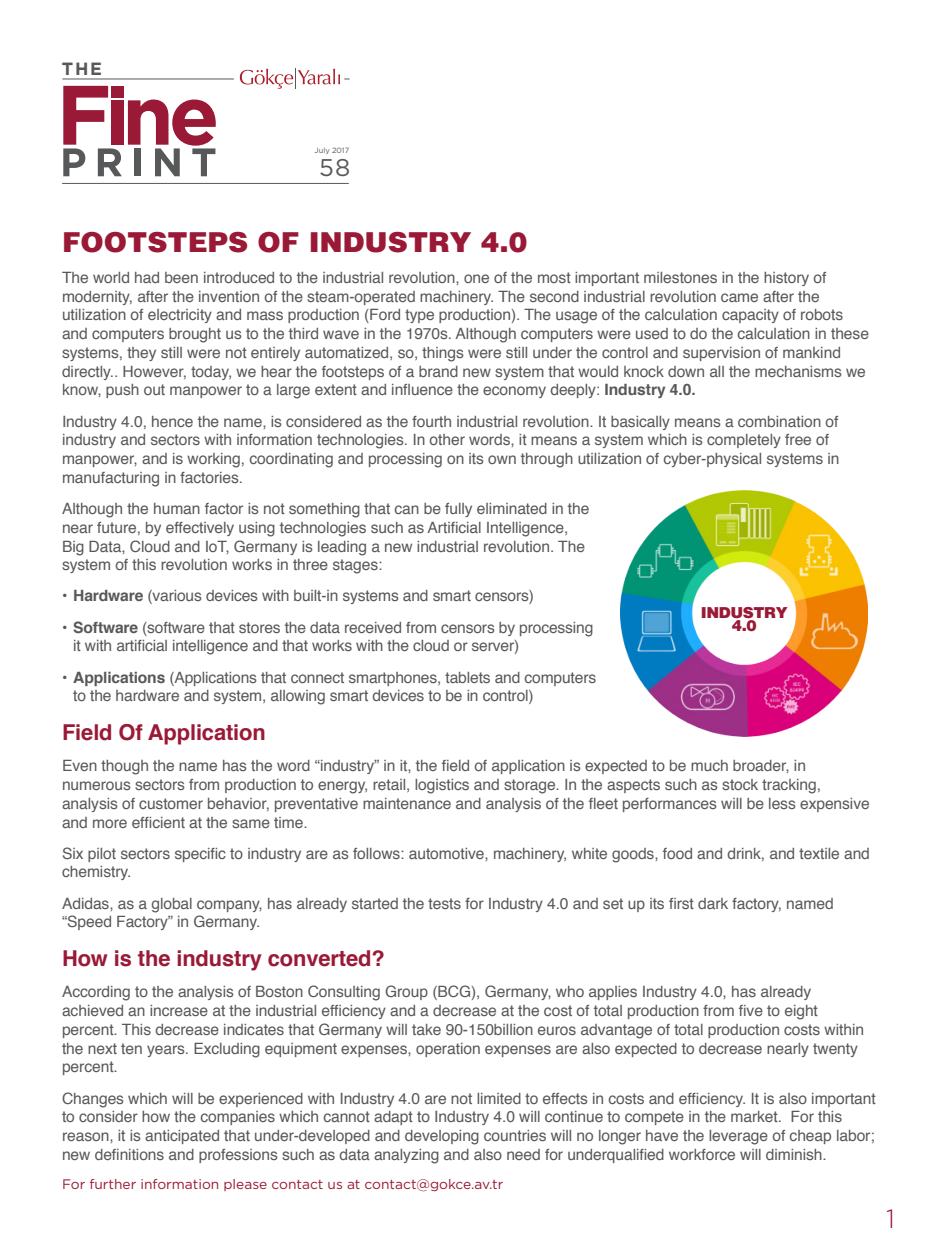
<style>
.page{position:relative;width:938px;height:1251px;background:#fff}
.page>*{position:absolute;margin:0;border:0;box-sizing:border-box;transform-origin:0 0}
.t1{font:900 28.12px "Helvetica";letter-spacing:-.005em;color:#9a1936}
.t2{font:300 26.25px "Gotham";color:#9a1936}
.t3{font:24.12px "Gotham";color:#57585a}
.t4{font:700 21.88px "Helvetica";letter-spacing:-.005em;color:#9a1936}
.t5{font:700 17.69px "Gotham";color:#57585a}
.t6{font:15.62px/18.8px "Helvetica";letter-spacing:-.005em;color:#57585a}
.t7{font:900 15.5px "Helvetica";letter-spacing:-.03em;color:#9a1936}
.t8{font:13.75px "Gotham";color:#9a1936}
.t9{font:7.56px "Gotham";color:#57585a}
.s1{font-weight:700}
</style>
<div class="page">
<hr style="left:62px;top:183px;width:287px;height:1px;background:#57585a">
<div style="left:111px;top:86px;width:12px;height:12px;background:#9a1936"></div>
<div style="left:111px;top:100px;width:12px;height:45px;background:#9a1936"></div>
<svg style="left:63px;top:86px;width:59px;height:90px"></svg>
<svg style="left:128px;top:99px;width:88px;height:77px"></svg>
<hr style="left:62px;top:79px;width:172px;height:1px;background:#57585a">
<svg style="left:240px;top:69px;width:109px;height:20px"></svg>
<img style="left:620px;top:490px;width:248px;height:247px">
<p class="t5" style="left:64px;top:57px;width:40px">THE</p>
<p class="t9" style="left:314px;top:146px;width:36px">July 2017</p>
<h3 class="t3" style="left:319px;top:152px;width:33px">58</h3>
<p class="t1" style="left:62px;top:224px;width:467px">FOOTSTEPS OF INDUSTRY 4.0</p>
<p class="t6" style="left:62px;top:269px;width:808px">The world had been introduced to the industrial revolution, one of the most important milestones in the history of modernity, after the invention of the steam-operated machinery. The second industrial revolution came after the utilization of electricity and mass production (Ford type production). The usage of the calculation capacity of robots and computers brought us to the third wave in the 1970s. Although computers were used to do the calculation in these systems, they still were not entirely automatized, so, things were still under the control and supervision of mankind directly.. However, today, we hear the footsteps of a brand new system that would knock down all the mechanisms we know, push out manpower to a large extent and influence the economy deeply: <span class="s1">Industry 4.0.</span></p>
<p class="t6" style="left:62px;top:412px;width:779px">Industry 4.0, hence the name, is considered as the fourth industrial revolution. It basically means a combination of industry and sectors with information technologies. In other words, it means a system which is completely free of manpower, and is working, coordinating and processing on its own through utilization of cyber-physical systems in manufacturing in factories.</p>
<p class="t6" style="left:62px;top:500px;width:529px">Although the human factor is not something that can be fully eliminated in the near future, by effectively using technologies such as Artificial Intelligence, Big Data, Cloud and IoT, Germany is leading a new industrial revolution. The system of this revolution works in three stages:</p>
<p class="t6" style="left:62px;top:587px;width:473px"><span class="s1">• Hardware</span> (various devices with built-in systems and smart censors)</p>
<p class="t6" style="left:73px;top:618px;width:521px;text-indent:-11px"><span class="s1">• Software</span> (software that stores the data received from censors by processing it with artificial intelligence and that works with the cloud or server)</p>
<p class="t6" style="left:73px;top:668px;width:524px;text-indent:-11px"><span class="s1">• Applications</span> (Applications that connect smartphones, tablets and computers to the hardware and system, allowing smart devices to be in control)</p>
<p class="t4" style="left:62px;top:717px;width:205px">Field Of Application</p>
<p class="t6" style="left:62px;top:757px;width:809px">Even though the name has the word “industry” in it, the field of application is expected to be much broader, in numerous sectors from production to energy, retail, logistics and storage. In the aspects such as stock tracking, analysis of customer behavior, preventative maintenance and analysis of the fleet performances will be less expensive and more efficient at the same time.</p>
<p class="t6" style="left:62px;top:844px;width:809px">Six pilot sectors specific to industry are as follows: automotive, machinery, white goods, food and drink, and textile and chemistry.</p>
<p class="t6" style="left:62px;top:894px;width:773px">Adidas, as a global company, has already started the tests for Industry 4.0 and set up its first dark factory, named “Speed Factory” in Germany.</p>
<p class="t4" style="left:62px;top:943px;width:324px">How is the industry converted?</p>
<p class="t6" style="left:62px;top:983px;width:803px">According to the analysis of Boston Consulting Group (BCG), Germany, who applies Industry 4.0, has already achieved an increase at the industrial efficiency and a decrease at the cost of total production from five to eight percent. This decrease indicates that Germany will take 90-150billion euros advantage of total production costs within the next ten years. Excluding equipment expenses, operation expenses are also expected to decrease nearly twenty percent.</p>
<p class="t6" style="left:62px;top:1089px;width:815px">Changes which will be experienced with Industry 4.0 are not limited to effects in costs and efficiency. It is also important to consider how the companies which cannot adapt to Industry 4.0 will continue to compete in the market. For this reason, it is anticipated that under-developed and developing countries will no longer have the leverage of cheap labor; new definitions and professions such as data analyzing and also need for underqualified workforce will diminish.</p>
<p class="t7" style="left:700px;top:602px;width:88px">INDUSTRY</p>
<p class="t7" style="left:732px;top:616px;width:26px">4.0</p>
<p class="t8" style="left:62px;top:1174px;width:443px">For further information please contact us at contact@gokce.av.tr</p>
<p class="t2" style="left:886px;top:1201px;width:10px">1</p>
</div>
